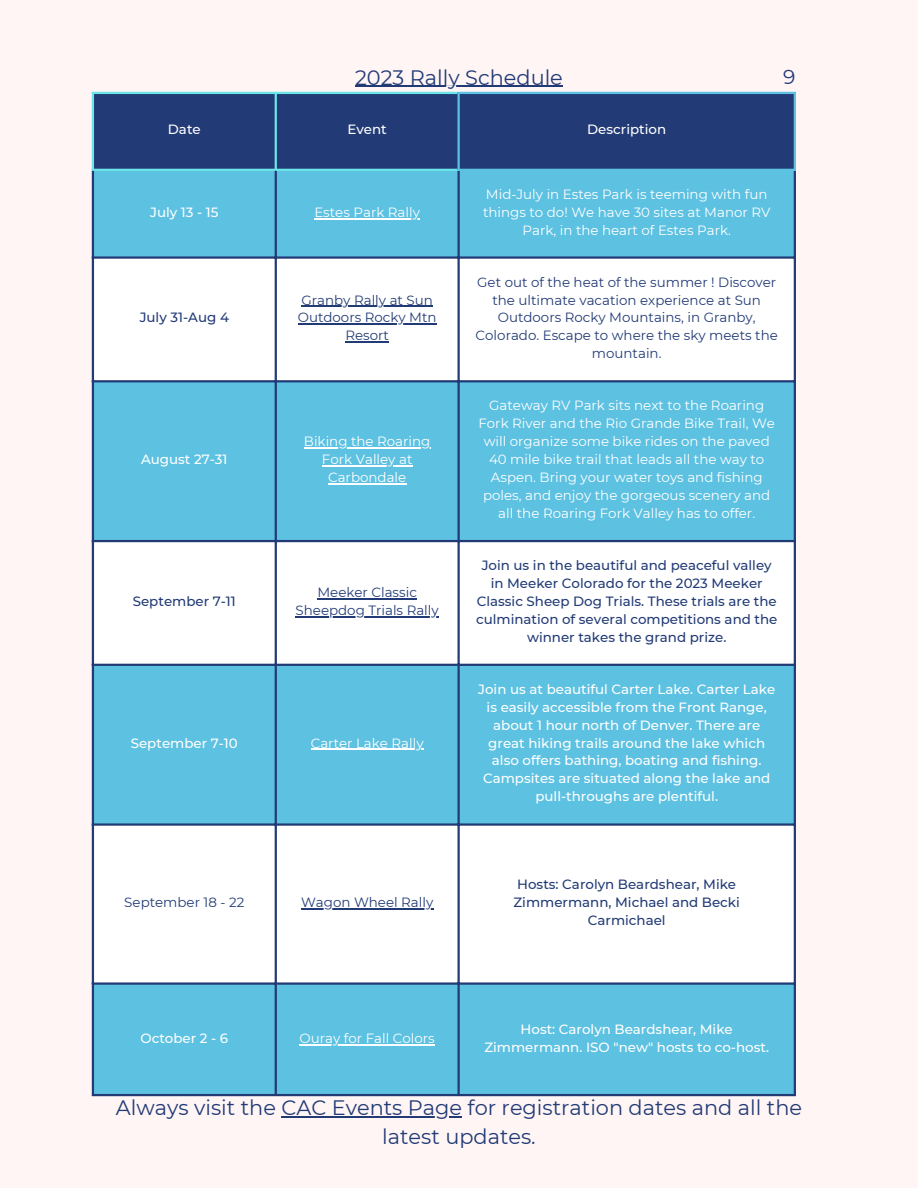
<style>
.page{position:relative;width:918px;height:1188px;background:#fff5f5}
.page>*{position:absolute;margin:0;border:0;box-sizing:border-box;transform-origin:0 0}
.t1{font:20.85px/28.2px "Montserrat";color:#223b76;text-align:center}
.t2{font:20.25px "Montserrat";color:#223b76}
.t3{font:13.35px/17.9px "Montserrat";color:#fff;text-align:center}
.t4{font:500 13.35px/17.9px "Montserrat";color:#fff;text-align:center}
.t5{font:500 13.35px/17.9px "Montserrat";color:#223b76;text-align:center}
.t6{font:13.35px/17.9px "Montserrat";color:#223b76;text-align:center}
</style>
<div class="page">
<div style="left:94px;top:94px;width:700px;height:75px;background:#223b76"></div>
<div style="left:94px;top:171px;width:700px;height:923px;background:#5dc1e2"></div>
<svg style="left:94px;top:259px;width:700px;height:723px;fill:#fff"></svg>
<hr style="left:314px;top:218px;width:106px;height:1px;background:#fff">
<hr style="left:301px;top:306px;width:132px;height:1px;background:#223b76">
<hr style="left:298px;top:324px;width:139px;height:1px;background:#223b76">
<hr style="left:345px;top:341px;width:44px;height:2px;background:#223b76">
<hr style="left:304px;top:447px;width:126px;height:1px;background:#fff">
<hr style="left:322px;top:465px;width:90px;height:1px;background:#fff">
<hr style="left:328px;top:483px;width:78px;height:1px;background:#fff">
<hr style="left:317px;top:598px;width:100px;height:1px;background:#223b76">
<hr style="left:296px;top:616px;width:143px;height:1px;background:#223b76">
<hr style="left:311px;top:749px;width:113px;height:1px;background:#fff">
<hr style="left:301px;top:908px;width:132px;height:2px;background:#223b76">
<hr style="left:300px;top:1044px;width:135px;height:1px;background:#fff">
<hr style="left:92px;top:94px;width:2px;height:75px;background:#6ce5e8">
<hr style="left:275px;top:94px;width:2px;height:75px;background:#6ce5e8">
<hr style="left:92px;top:92px;width:366px;height:2px;background:#6ce5e8">
<hr style="left:92px;top:169px;width:366px;height:2px;background:#6ce5e8">
<hr style="left:92px;top:171px;width:2px;height:923px;background:#223b76">
<hr style="left:275px;top:171px;width:2px;height:923px;background:#223b76">
<hr style="left:458px;top:171px;width:2px;height:923px;background:#223b76">
<hr style="left:794px;top:171px;width:2px;height:923px;background:#223b76">
<hr style="left:92px;top:256px;width:704px;height:3px;background:#223b76">
<hr style="left:92px;top:380px;width:704px;height:2px;background:#223b76">
<hr style="left:92px;top:540px;width:704px;height:2px;background:#223b76">
<hr style="left:92px;top:664px;width:704px;height:2px;background:#223b76">
<hr style="left:92px;top:823px;width:704px;height:3px;background:#223b76">
<hr style="left:92px;top:982px;width:704px;height:3px;background:#223b76">
<hr style="left:92px;top:1094px;width:704px;height:2px;background:#223b76">
<hr style="left:458px;top:94px;width:2px;height:75px;background:#5dc1e2">
<hr style="left:794px;top:94px;width:2px;height:75px;background:#5dc1e2">
<hr style="left:458px;top:92px;width:338px;height:2px;background:#5dc1e2">
<hr style="left:458px;top:169px;width:338px;height:2px;background:#5dc1e2">
<hr style="left:355px;top:86px;width:208px;height:1px;background:#223b76">
<hr style="left:281px;top:1117px;width:181px;height:1px;background:#223b76">
<h1 class="t1" style="left:355px;top:63px;width:209px">2023 Rally Schedule</h1>
<h2 class="t2" style="left:783px;top:65px;width:14px">9</h2>
<p class="t4" style="left:168px;top:121px;width:34px">Date</p>
<p class="t4" style="left:348px;top:121px;width:41px">Event</p>
<p class="t4" style="left:587px;top:121px;width:80px">Description</p>
<p class="t4" style="left:150px;top:203px;width:70px">July 13 - 15</p>
<p class="t3" style="left:314px;top:203px;width:107px">Estes Park Rally</p>
<p class="t5" style="left:140px;top:309px;width:91px">July 31-Aug 4</p>
<p class="t4" style="left:141px;top:450px;width:88px">August 27-31</p>
<p class="t6" style="left:298px;top:291px;width:140px">Granby Rally at Sun<br>Outdoors Rocky Mtn<br>Resort</p>
<p class="t3" style="left:304px;top:433px;width:128px">Biking the Roaring<br>Fork Valley at<br>Carbondale</p>
<p class="t5" style="left:133px;top:592px;width:105px">September 7-11</p>
<p class="t6" style="left:296px;top:583px;width:145px">Meeker Classic<br>Sheepdog Trials Rally</p>
<p class="t4" style="left:131px;top:734px;width:109px">September 7-10</p>
<p class="t3" style="left:311px;top:734px;width:114px">Carter Lake Rally</p>
<p class="t6" style="left:124px;top:894px;width:122px">September 18 - 22</p>
<p class="t6" style="left:301px;top:894px;width:134px">Wagon Wheel Rally</p>
<p class="t3" style="left:483px;top:185px;width:289px">Mid-July in Estes Park is teeming with fun things to do! We have 30 sites at Manor RV<br>Park, in the heart of Estes Park.</p>
<p class="t6" style="left:476px;top:273px;width:304px">Get out of the heat of the summer ! Discover the ultimate vacation experience at Sun Outdoors Rocky Mountains, in Granby, Colorado. Escape to where the sky meets the mountain.</p>
<p class="t3" style="left:478px;top:397px;width:298px">Gateway RV Park sits next to the Roaring Fork River and the Rio Grande Bike Trail, We will organize some bike rides on the paved 40 mile bike trail that leads all the way to Aspen. Bring your water toys and fishing poles, and enjoy the gorgeous scenery and all the Roaring Fork Valley has to offer.</p>
<p class="t5" style="left:476px;top:557px;width:303px">Join us in the beautiful and peaceful valley in Meeker Colorado for the 2023 Meeker Classic Sheep Dog Trials. These trials are the culmination of several competitions and the winner takes the grand prize.</p>
<p class="t4" style="left:478px;top:680px;width:298px">Join us at beautiful Carter Lake. Carter Lake is easily accessible from the Front Range, about 1 hour north of Denver. There are great hiking trails around the lake which also offers bathing, boating and fishing.<br>Campsites are situated along the lake and pull-throughs are plentiful.</p>
<p class="t5" style="left:513px;top:876px;width:228px">Hosts: Carolyn Beardshear, Mike<br>Zimmermann, Michael and Becki<br>Carmichael</p>
<p class="t4" style="left:140px;top:1029px;width:89px">October 2 - 6</p>
<p class="t3" style="left:300px;top:1029px;width:137px">Ouray for Fall Colors</p>
<p class="t4" style="left:484px;top:1020px;width:286px">Host: Carolyn Beardshear, Mike<br>Zimmermann. ISO "new" hosts to co-host.</p>
<h1 class="t1" style="left:116px;top:1094px;width:688px">Always visit the CAC Events Page for registration dates and all the latest updates.</h1>
</div>
